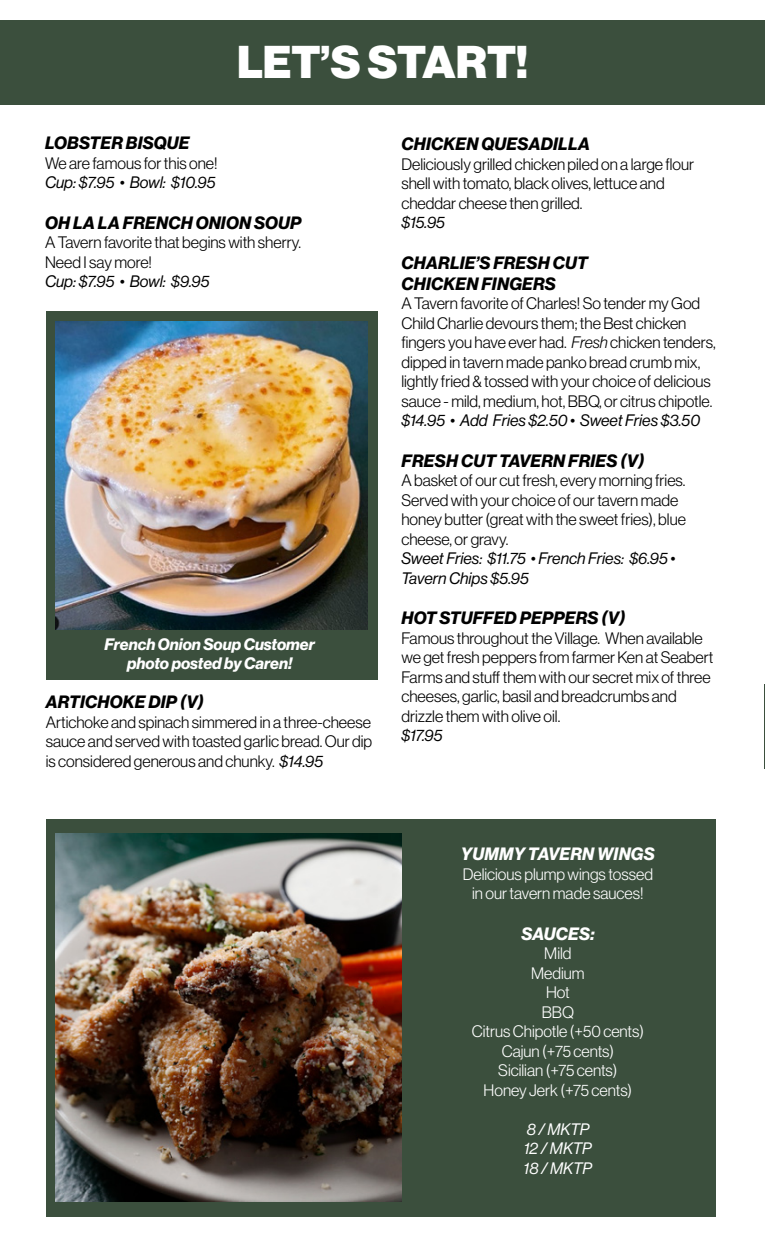
<style>
.page{position:relative;width:765px;height:1260px;background:#fff}
.page>*{position:absolute;margin:0;border:0;box-sizing:border-box;transform-origin:0 0}
.t1{font:45px "N Haas Grotesk DS Std 95 Blk";color:#fff}
.t2{font:17.5px/21px "N Haas Grotesk DS Std 76 Bd It";letter-spacing:.015em;color:#000}
.t3{font:17.5px "N Haas Grotesk DS Std 76 Bd It";letter-spacing:.015em;color:#fff}
.t4{font:16.25px/19.5px "N Haas Grotesk DS Std 45 Lt";color:#000}
.t5{font:16.25px/19.5px "N Haas Grotesk DS Std 56 It";color:#000}
.t6{font:16.25px/19.5px "N Haas Grotesk DS Std 45 Lt";color:#fff;text-align:center}
.t7{font:16.25px/19.5px "N Haas Grotesk DS Std 76 Bd It";color:#fff;text-align:center}
.t8{font:16.25px/19.5px "N Haas Grotesk DS Std 56 It";color:#fff}
.s1{font-family:"N Haas Grotesk DS Std 56 It"}
.s2{font-family:"N Haas Grotesk DS Std 46 Lt It"}
</style>
<div class="page">
<hr style="left:764px;top:684px;width:1px;height:85px;background:#3b4f3d">
<div style="left:46px;top:820px;width:670px;height:397px;background:#3b4f3d"></div>
<div style="left:0;top:20px;width:765px;height:84px;background:#3b4f3d"></div>
<img style="left:55px;top:833px;width:346px;height:369px">
<div style="left:46px;top:311px;width:331px;height:369px;background:#3b4f3d"></div>
<img style="left:55px;top:321px;width:313px;height:309px">
<h1 class="t1" style="left:237px;top:36px;width:292px">LET’S START!</h1>
<p class="t2" style="left:45px;top:133px;width:146px">LOBSTER BISQUE</p>
<p class="t4" style="left:45px;top:153px;width:174px">We are famous for this one!</p>
<p class="t5" style="left:45px;top:173px;width:172px">Cup: $7.95 • Bowl: $10.95</p>
<p class="t2" style="left:45px;top:213px;width:258px">OH LA LA FRENCH ONION SOUP</p>
<p class="t4" style="left:45px;top:233px;width:257px">A Tavern favorite that begins with sherry.<br>Need I say more!</p>
<p class="t5" style="left:45px;top:272px;width:166px">Cup: $7.95 • Bowl: $9.95</p>
<p class="t7" style="left:105px;top:634px;width:212px">French Onion Soup Customer photo posted by Caren!</p>
<p class="t2" style="left:46px;top:692px;width:159px">ARTICHOKE DIP (V)</p>
<p class="t4" style="left:46px;top:712px;width:328px;text-align:justify">Artichoke and spinach simmered in a three-cheese sauce and served with toasted garlic bread. Our dip is considered generous and chunky. <span class="s1">$14.95</span></p>
<p class="t2" style="left:402px;top:134px;width:190px">CHICKEN QUESADILLA</p>
<p class="t4" style="left:401px;top:154px;width:294px">Deliciously grilled chicken piled on a large flour shell with tomato, black olives, lettuce and cheddar cheese then grilled.</p>
<p class="t5" style="left:401px;top:213px;width:45px">$15.95</p>
<p class="t2" style="left:402px;top:252px;width:188px">CHARLIE’S FRESH CUT<br>CHICKEN FINGERS</p>
<p class="t4" style="left:401px;top:294px;width:316px">A Tavern favorite of Charles! So tender my God Child Charlie devours them; the Best chicken fingers you have ever had. <span class="s2">Fresh</span> chicken tenders, dipped in tavern made panko bread crumb mix, lightly fried &amp; tossed with your choice of delicious sauce - mild, medium, hot, BBQ, or citrus chipotle.</p>
<p class="t5" style="left:401px;top:411px;width:300px">$14.95 • Add Fries $2.50 • Sweet Fries $3.50</p>
<p class="t2" style="left:402px;top:450px;width:244px">FRESH CUT TAVERN FRIES (V)</p>
<p class="t4" style="left:401px;top:471px;width:286px">A basket of our cut fresh, every morning fries.<br>Served with your choice of our tavern made honey butter (great with the sweet fries), blue cheese, or gravy.</p>
<p class="t5" style="left:401px;top:549px;width:275px">Sweet Fries: $11.75 • French Fries: $6.95 •<br>Tavern Chips $5.95</p>
<p class="t2" style="left:402px;top:608px;width:225px">HOT STUFFED PEPPERS (V)</p>
<p class="t4" style="left:401px;top:628px;width:313px">Famous throughout the Village. When available we get fresh peppers from farmer Ken at Seabert Farms and stuff them with our secret mix of three cheeses, garlic, basil and breadcrumbs and drizzle them with olive oil.</p>
<p class="t5" style="left:401px;top:726px;width:43px">$17.95</p>
<p class="t3" style="left:461px;top:844px;width:195px">YUMMY TAVERN WINGS</p>
<p class="t6" style="left:463px;top:865px;width:192px">Delicious plump wings tossed in our tavern made sauces!</p>
<p class="t3" style="left:521px;top:924px;width:75px">SAUCES:</p>
<p class="t6" style="left:472px;top:944px;width:174px">Mild<br>Medium<br>Hot<br>BBQ<br>Citrus Chipotle (+50 cents)<br>Cajun (+75 cents)<br>Sicilian (+75 cents)<br>Honey Jerk (+75 cents)</p>
<p class="t8" style="left:524px;top:1120px;width:69px">8 / MKTP<br>12 / MKTP<br>18 / MKTP</p>
</div>
